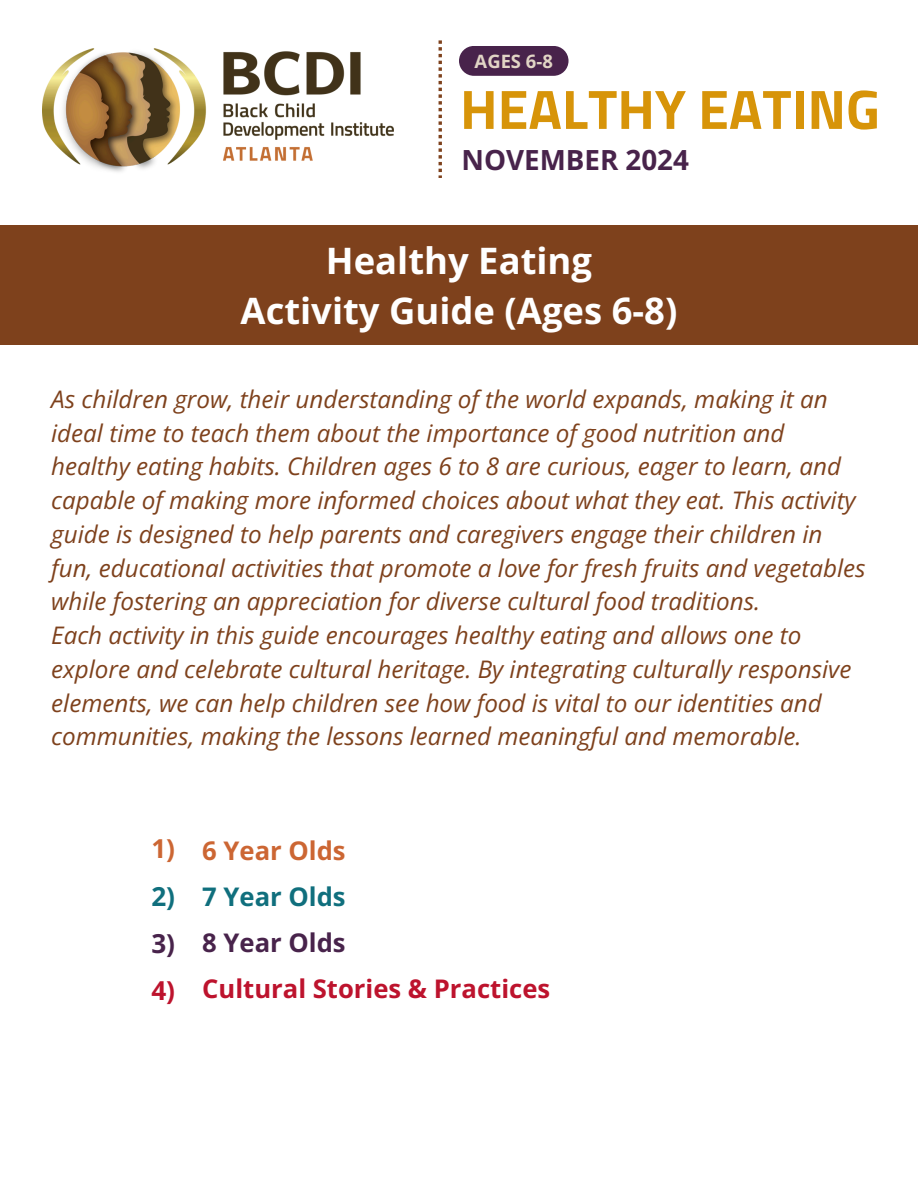
<style>
.page{position:relative;width:918px;height:1188px;background:#fff}
.page>*{position:absolute;margin:0;border:0;box-sizing:border-box;transform-origin:0 0}
.t1{font:700 55.5px "Cairo";color:#d79409}
.t2{font:700 36.45px/50.7px "Open Sans";color:#fff;text-align:center}
.t3{font:700 27.75px "Open Sans";color:#48234b}
.t4{font:700 26.1px/47.2px "Open Sans";color:#c63;text-align:justify}
.t5{font:700 26.1px "Open Sans";color:#bd132d}
.t6{font:700 25.65px/46.2px "Open Sans";color:#c63;text-align:justify}
.t7{font:700 25.65px "Open Sans";color:#bd132d}
.t8{font:italic 24.15px/33.8px "Open Sans";color:#7e411c}
.t9{font:700 18.45px "Open Sans";color:#e1d5c5}
.s1{color:#106f7d}
.s2{color:#48234b}
</style>
<div class="page">
<div style="left:0;top:225px;width:918px;height:120px;background:#7e411c"></div>
<img style="left:42px;top:48px;width:351px;height:124px">
<svg style="left:439px;top:40px;width:3px;height:138px"></svg>
<div style="left:459px;top:46px;width:110px;height:30px;background:#48234b;border-radius:15px"></div>
<p class="t9" style="left:475px;top:48px;width:80px">AGES 6-8</p>
<h4 class="t1" style="left:460px;top:77px;width:421px">HEALTHY EATING</h4>
<p class="t3" style="left:462px;top:141px;width:229px">NOVEMBER 2024</p>
<h3 class="t2" style="left:241px;top:234px;width:438px">Healthy Eating<br>Activity Guide (Ages 6-8)</h3>
<h2 class="t8" style="left:51px;top:382px;width:816px">As children grow, their understanding of the world expands, making it an ideal time to teach them about the importance of good nutrition and healthy eating habits. Children ages 6 to 8 are curious, eager to learn, and capable of making more informed choices about what they eat. This activity guide is designed to help parents and caregivers engage their children in fun, educational activities that promote a love for fresh fruits and vegetables while fostering an appreciation for diverse cultural food traditions.</h2>
<h1 class="t8" style="left:51px;top:618px;width:802px">Each activity in this guide encourages healthy eating and allows one to explore and celebrate cultural heritage. By integrating culturally responsive elements, we can help children see how food is vital to our identities and communities, making the lessons learned meaningful and memorable.</h1>
<p class="t4" style="left:151px;top:825px;width:25px">1)<br><span class="s1">2)<br></span><span class="s2">3)</span></p>
<p class="t5" style="left:151px;top:972px;width:25px">4)</p>
<p class="t6" style="left:202px;top:827px;width:145px">6 Year Olds <span class="s1">7 Year Olds </span><span class="s2">8 Year Olds</span></p>
<p class="t7" style="left:202px;top:971px;width:349px">Cultural Stories &amp; Practices</p>
</div>
